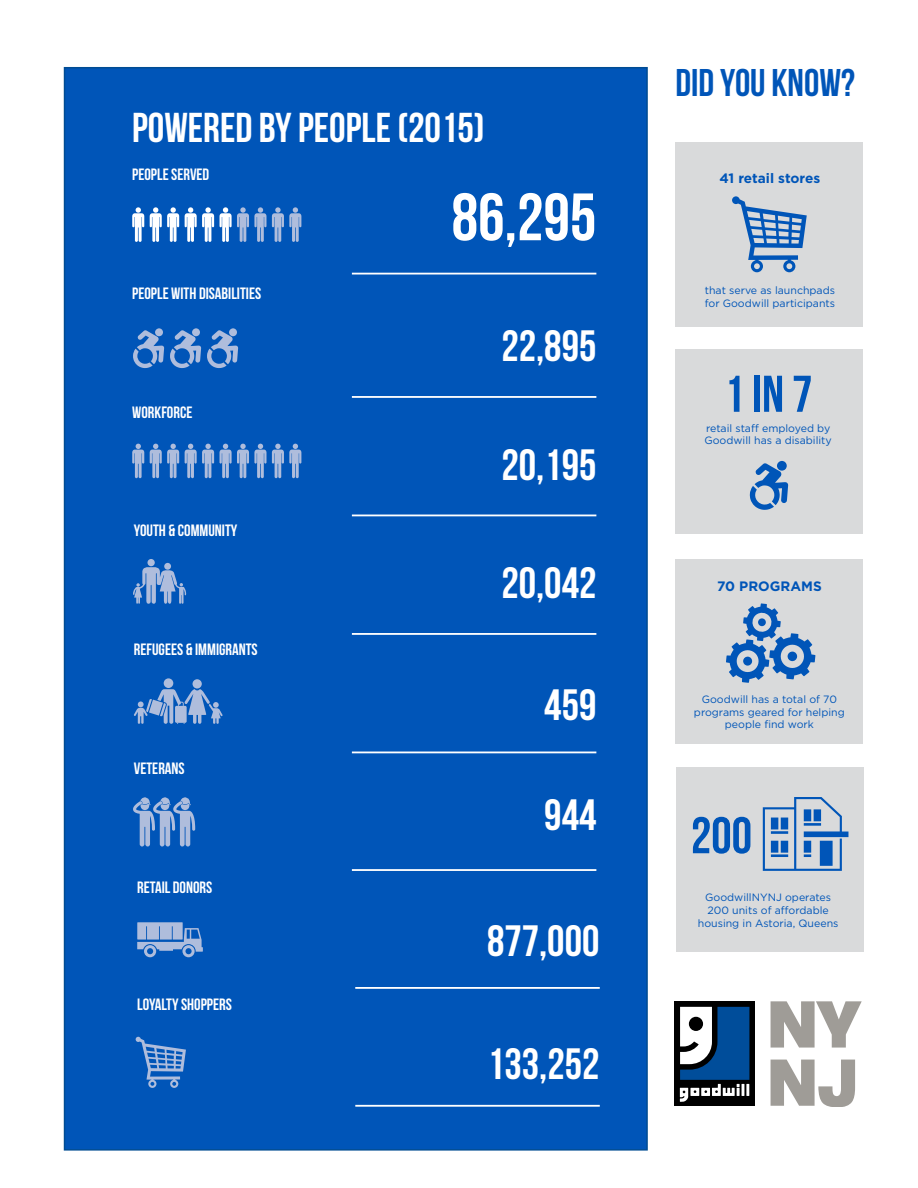
<style>
.page{position:relative;width:918px;height:1188px;background:#fff}
.page>*{position:absolute;margin:0;border:0;box-sizing:border-box;transform-origin:0 0}
.t1{font:66.9px "Bebas Neue";color:#fff}
.t2{font:51.45px "Bebas Neue";color:#0055b8}
.t3{font:43.8px "Bebas Neue";color:#fff}
.t4{font:41.7px "Bebas Neue";color:#fff}
.t5{font:38.55px "Bebas Neue";color:#0055b8}
.t6{font:16.35px "Bebas Neue";color:#fff}
.t7{font:700 13.65px "Gotham";color:#0055b8}
.t8{font:10.65px/12.8px "Gotham";color:#0055b8}
</style>
<div class="page">
<div style="left:63px;top:67px;width:585px;height:1084px;background:#0055b8"></div>
<div style="left:675px;top:349px;width:188px;height:185px;background:#d9dadb"></div>
<div style="left:675px;top:559px;width:188px;height:185px;background:#d9dadb"></div>
<svg style="left:726px;top:603px;width:89px;height:80px"></svg>
<div style="left:675px;top:142px;width:188px;height:185px;background:#d9dadb"></div>
<svg style="left:732px;top:196px;width:75px;height:76px"></svg>
<div style="left:676px;top:767px;width:188px;height:185px;background:#d9dadb"></div>
<hr style="left:355px;top:987px;width:245px;height:2px;background:#fff">
<svg style="left:137px;top:922px;width:66px;height:35px;background:#6e96ce"></svg>
<hr style="left:352px;top:273px;width:244px;height:2px;background:#fff">
<svg style="left:132px;top:207px;width:12px;height:35px"></svg>
<svg style="left:150px;top:207px;width:29px;height:35px"></svg>
<svg style="left:185px;top:207px;width:29px;height:35px"></svg>
<svg style="left:220px;top:207px;width:81px;height:35px;background:#578acb"></svg>
<hr style="left:352px;top:752px;width:244px;height:1px;background:#fff">
<div style="left:193px;top:679px;width:9px;height:10px;background:#afbddc;border-radius:50%"></div>
<div style="left:164px;top:678px;width:9px;height:10px;background:#afbddc;border-radius:50%"></div>
<svg style="left:134px;top:689px;width:89px;height:35px;background:#5386c9"></svg>
<hr style="left:352px;top:396px;width:244px;height:2px;background:#fff">
<svg style="left:133px;top:330px;width:31px;height:38px"></svg>
<div style="left:155px;top:328px;width:8px;height:8px;background:#afbddc;border-radius:50%"></div>
<svg style="left:170px;top:330px;width:31px;height:38px"></svg>
<div style="left:192px;top:328px;width:8px;height:8px;background:#afbddc;border-radius:50%"></div>
<svg style="left:207px;top:330px;width:31px;height:38px"></svg>
<div style="left:229px;top:328px;width:8px;height:8px;background:#afbddc;border-radius:50%"></div>
<hr style="left:352px;top:515px;width:244px;height:1px;background:#fff">
<svg style="left:132px;top:444px;width:12px;height:34px"></svg>
<svg style="left:150px;top:444px;width:29px;height:34px"></svg>
<svg style="left:185px;top:444px;width:29px;height:34px"></svg>
<svg style="left:220px;top:444px;width:81px;height:34px;background:#5286c8"></svg>
<hr style="left:352px;top:633px;width:244px;height:2px;background:#fff">
<div style="left:164px;top:563px;width:7px;height:7px;background:#afbddc;border-radius:50%"></div>
<div style="left:147px;top:559px;width:8px;height:7px;background:#afbddc;border-radius:50%"></div>
<svg style="left:133px;top:567px;width:54px;height:37px;background:#598aca"></svg>
<hr style="left:355px;top:1105px;width:245px;height:2px;background:#fff">
<svg style="left:136px;top:1037px;width:50px;height:51px;background:#3a77c3"></svg>
<hr style="left:352px;top:869px;width:244px;height:2px;background:#fff">
<svg style="left:133px;top:797px;width:62px;height:50px;background:#5b8bca"></svg>
<svg style="left:763px;top:797px;width:85px;height:74px"></svg>
<svg style="left:750px;top:463px;width:38px;height:47px"></svg>
<div style="left:777px;top:461px;width:10px;height:10px;background:#0055b8;border-radius:50%"></div>
<div style="left:675px;top:1001px;width:80px;height:105px;background:#000"></div>
<svg style="left:680px;top:1007px;width:69px;height:95px"></svg>
<svg style="left:771px;top:1001px;width:91px;height:47px"></svg>
<svg style="left:771px;top:1060px;width:84px;height:47px"></svg>
<h3 class="t4" style="left:132px;top:105px;width:354px">POWERED BY PEOPLE (2015)</h3>
<h3 class="t6" style="left:132px;top:166px;width:79px">PEOPLE SERVED</h3>
<h3 class="t6" style="left:132px;top:285px;width:130px">PEOPLE WITH DISABILITIES</h3>
<h3 class="t6" style="left:132px;top:403px;width:62px">WORKFORCE</h3>
<h3 class="t6" style="left:134px;top:522px;width:105px">YOUTH &amp; COMMUNITY</h3>
<h3 class="t6" style="left:134px;top:640px;width:125px">REFUGEES &amp; IMMIGRANTS</h3>
<h3 class="t6" style="left:134px;top:760px;width:52px">VETERANS</h3>
<h3 class="t6" style="left:137px;top:878px;width:77px">RETAIL DONORS</h3>
<h3 class="t6" style="left:137px;top:996px;width:96px">LOYALTY SHOPPERS</h3>
<h1 class="t1" style="left:452px;top:180px;width:146px">86,295</h1>
<h3 class="t3" style="left:501px;top:322px;width:96px">22,895</h3>
<h3 class="t3" style="left:501px;top:441px;width:96px">20,195</h3>
<h3 class="t3" style="left:501px;top:559px;width:96px">20,042</h3>
<h3 class="t3" style="left:544px;top:681px;width:54px">459</h3>
<h3 class="t3" style="left:544px;top:791px;width:54px">944</h3>
<h3 class="t3" style="left:487px;top:917px;width:114px">877,000</h3>
<h3 class="t3" style="left:487px;top:1040px;width:114px">133,252</h3>
<h3 class="t5" style="left:675px;top:61px;width:181px">DID YOU KNOW?</h3>
<p class="t7" style="left:719px;top:169px;width:102px">41 retail stores</p>
<p class="t8" style="left:705px;top:283px;width:132px">that serve as launchpads for Goodwill participants</p>
<h2 class="t2" style="left:724px;top:366px;width:90px">1 in 7</h2>
<p class="t8" style="left:704px;top:422px;width:129px;line-height:11.6px">retail staff employed by<br>Goodwill has a disability</p>
<p class="t7" style="left:717px;top:577px;width:106px">70 PROGRAMS</p>
<p class="t8" style="left:694px;top:693px;width:152px;text-align:center">Goodwill has a total of 70 programs geared for helping people find work</p>
<h2 class="t2" style="left:691px;top:807px;width:63px">200</h2>
<p class="t8" style="left:698px;top:891px;width:142px;text-align:center">GoodwillNYNJ operates<br>200 units of affordable housing in Astoria, Queens</p>
</div>
